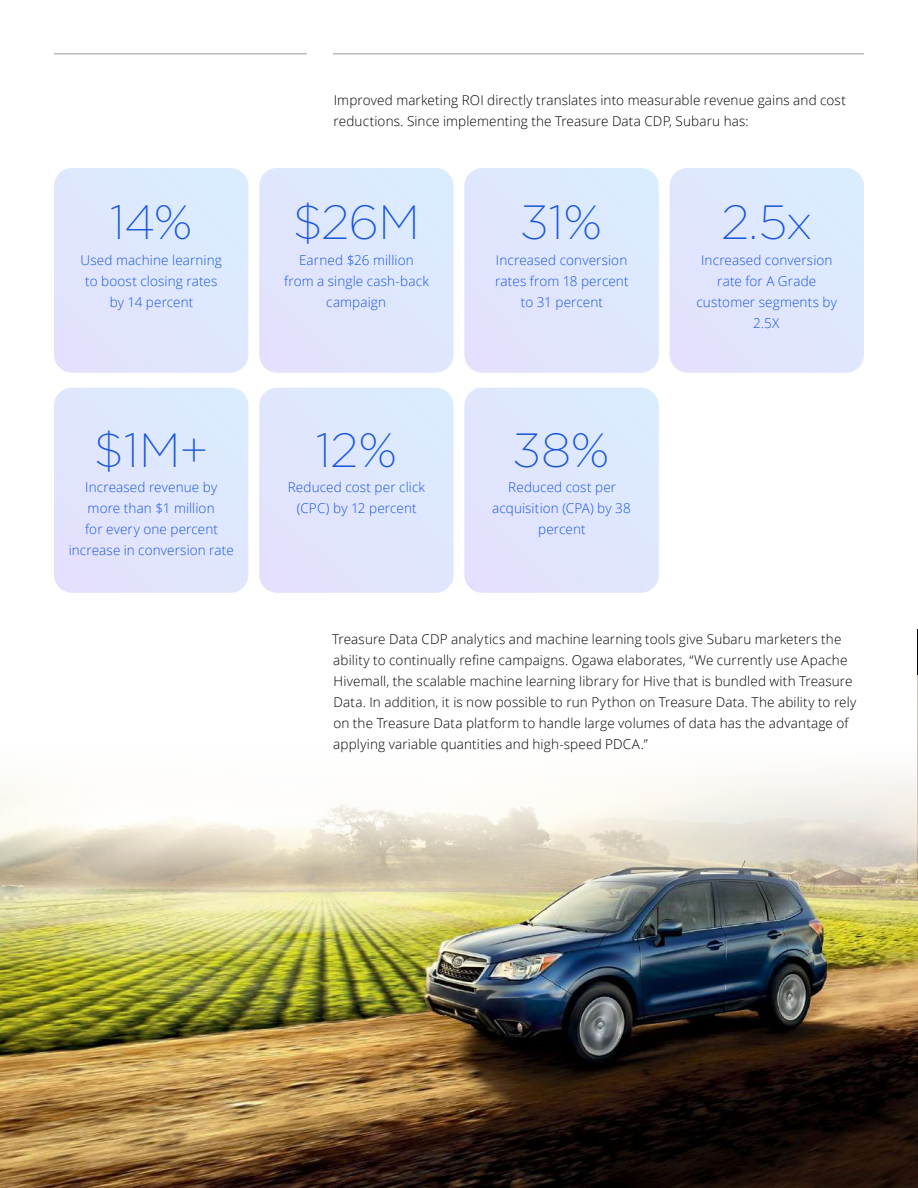
<style>
.page{position:relative;width:918px;height:1188px;background:#fff}
.page>*{position:absolute;margin:0;border:0;box-sizing:border-box;transform-origin:0 0}
.t1{font:200 48px "Gotham";letter-spacing:-.01em;color:#1a56df}
.t2{font:300 13.5px/21px "Open Sans";letter-spacing:.01em;color:#000}
.t3{font:300 13.5px/21px "Open Sans";letter-spacing:.01em;color:#1a56df;text-align:center}
</style>
<div class="page">
<hr style="left:333px;top:54px;width:531px;height:1px;background:#939598">
<hr style="left:54px;top:54px;width:253px;height:1px;background:#939598">
<img style="left:0;top:901px;width:917px;height:287px">
<svg style="left:0;top:775px;width:917px;height:126px"></svg>
<div style="left:259px;top:168px;width:195px;height:205px;background:#dfe7fe"></div>
<div style="left:54px;top:168px;width:194px;height:205px;background:#dfe7fe"></div>
<div style="left:54px;top:388px;width:194px;height:205px;background:#dfe6fe"></div>
<div style="left:259px;top:388px;width:195px;height:205px;background:#dfe6fe"></div>
<div style="left:464px;top:388px;width:195px;height:205px;background:#dfe6fe"></div>
<div style="left:464px;top:168px;width:195px;height:205px;background:#dfe7fe"></div>
<div style="left:670px;top:168px;width:194px;height:205px;background:#dfe7fe"></div>
<h1 class="t1" style="left:110px;top:192px;width:84px">14%</h1>
<p class="t3" style="left:81px;top:249px;width:143px">Used machine learning to boost closing rates by 14 percent</p>
<h1 class="t1" style="left:94px;top:420px;width:116px">$1M+</h1>
<p class="t3" style="left:69px;top:477px;width:167px">Increased revenue by more than $1 million<br>for every one percent increase in conversion rate</p>
<p class="t2" style="left:334px;top:90px;width:514px">Improved marketing ROI directly translates into measurable revenue gains and cost reductions. Since implementing the Treasure Data CDP, Subaru has:</p>
<h1 class="t1" style="left:293px;top:192px;width:129px">$26M</h1>
<p class="t3" style="left:284px;top:249px;width:146px">Earned $26 million from a single cash-back campaign</p>
<h1 class="t1" style="left:316px;top:420px;width:83px">12%</h1>
<p class="t3" style="left:288px;top:477px;width:139px">Reduced cost per click (CPC) by 12 percent</p>
<h1 class="t1" style="left:521px;top:192px;width:82px">31%</h1>
<p class="t3" style="left:495px;top:249px;width:135px">Increased conversion rates from 18 percent to 31 percent</p>
<h1 class="t1" style="left:514px;top:420px;width:98px">38%</h1>
<p class="t3" style="left:492px;top:477px;width:140px">Reduced cost per acquisition (CPA) by 38 percent</p>
<h1 class="t1" style="left:721px;top:192px;width:92px">2.5x</h1>
<p class="t3" style="left:696px;top:249px;width:142px">Increased conversion rate for A Grade customer segments by<br>2.5X</p>
<p class="t2" style="left:332px;top:628px;width:526px">Treasure Data CDP analytics and machine learning tools give Subaru marketers the ability to continually refine campaigns. Ogawa elaborates, “We currently use Apache Hivemall, the scalable machine learning library for Hive that is bundled with Treasure Data. In addition, it is now possible to run Python on Treasure Data. The ability to rely on the Treasure Data platform to handle large volumes of data has the advantage of applying variable quantities and high-speed PDCA.”</p>
</div>
